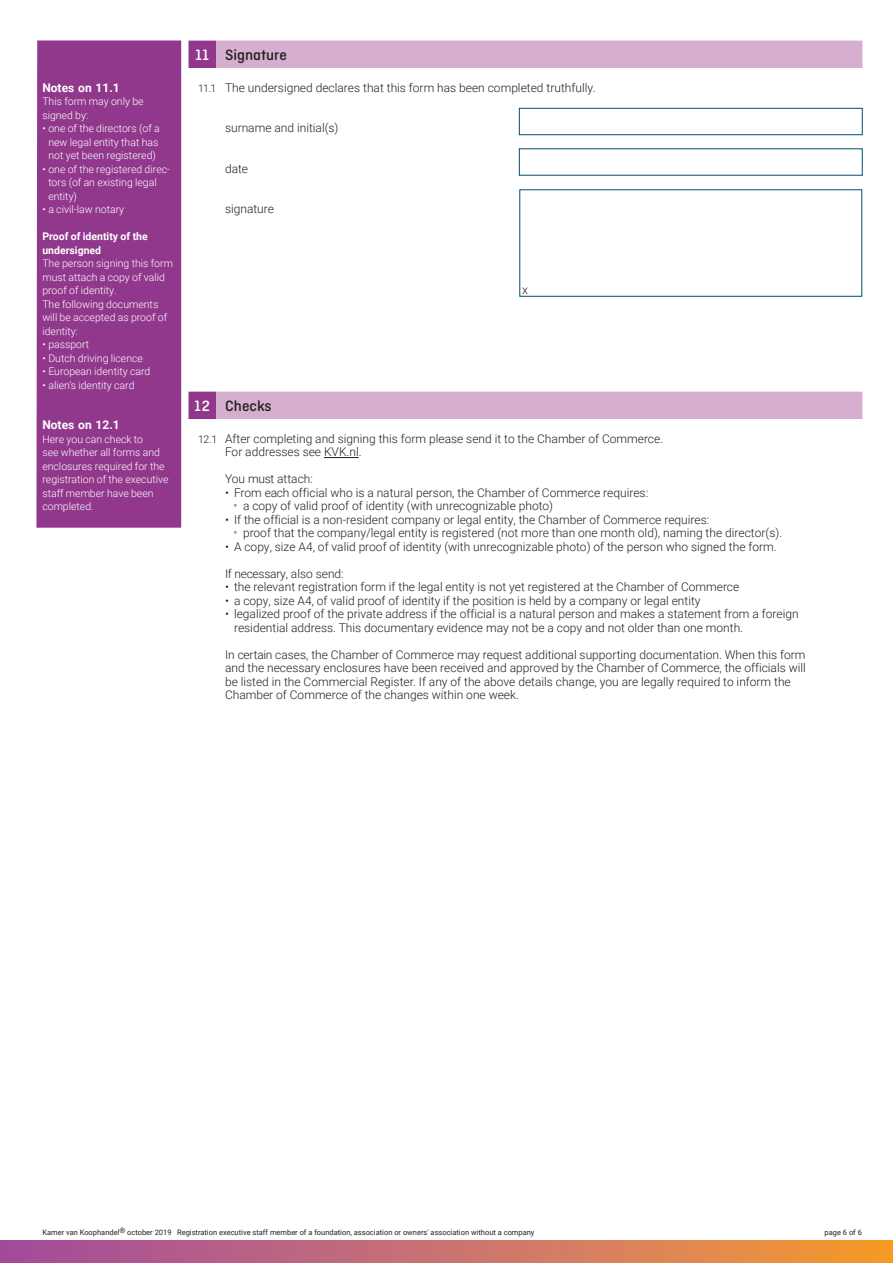
<style>
.page{position:relative;width:893px;height:1263px;background:#fff}
.page>*{position:absolute;margin:0;border:0;box-sizing:border-box;transform-origin:0 0}
.hoofdstuk_titel{font:500 15.75px "Ciutadella Rounded";color:#231f20}
.hoofdstuk_titel_numm{font:500 15.75px "Ciutadella Rounded";color:#fff}
.bullets_1{font:300 12px/13.5px "Roboto";color:#231f20}
.brood{font:300 12px/13.5px "Roboto";color:#231f20}
.bullets_2{font:300 12px "Roboto";color:#231f20}
.selectievraag{font:300 12px "Roboto";color:#231f20}
.toelichting_kopje{font:700 12px "Roboto";color:#fff}
.brood-2{font:300 12px "Roboto";letter-spacing:-.02em;color:#231f20}
.toelichting_brood{font:300 10.5px/13.5px "Roboto";color:#fff}
.toelichting_brood-2{font:700 10.5px/13.5px "Roboto";color:#fff}
.t1{font:7.5px "Roboto";color:#231f20}
.s1{font-size:10.5px}
</style>
<div class="page">
<div style="left:0;top:1240px;width:893px;height:23px;background:linear-gradient(to right,#a14ba4,#f49a34)"></div>
<div style="left:36px;top:41px;width:145px;height:487px;background:#91388c"></div>
<div style="left:519px;top:108px;width:343px;height:27px;background:#fff;border:1px solid #004e71"></div>
<div style="left:216px;top:41px;width:646px;height:27px;background:#d6aed0"></div>
<div style="left:216px;top:392px;width:646px;height:26px;background:#d6aed0"></div>
<div style="left:216px;top:392px;width:646px;height:27px;border:1px solid #d6aed0"></div>
<hr style="left:324px;top:457px;width:35px;height:1px;background:#231f20">
<div style="left:189px;top:41px;width:26px;height:27px;background:#91388c"></div>
<div style="left:189px;top:41px;width:27px;height:27px;border:1px solid #91388c"></div>
<div style="left:189px;top:392px;width:26px;height:26px;background:#91388c"></div>
<div style="left:189px;top:392px;width:27px;height:27px;border:1px solid #91388c"></div>
<p class="toelichting_kopje" style="left:42px;top:79px;width:79px">Notes on 11.1</p>
<p class="toelichting_brood" style="left:42px;top:94px;width:103px">This form may only be signed by:</p>
<p class="toelichting_brood" style="left:42px;top:121px;width:119px;text-align:center">• one of the directors (of a new legal entity that has not yet been registered)</p>
<p class="toelichting_brood" style="left:48px;top:162px;width:123px;text-indent:-6px">• one of the registered direc&shy;tors (of an existing legal entity)</p>
<p class="toelichting_brood" style="left:42px;top:202px;width:83px">• a civil-law notary</p>
<p class="toelichting_brood-2" style="left:42px;top:229px;width:107px">Proof of identity of the undersigned</p>
<p class="toelichting_brood" style="left:42px;top:256px;width:132px">The person signing this form must attach a copy of valid proof of identity.<br>The following documents will be accepted as proof of identity:</p>
<p class="toelichting_brood" style="left:42px;top:337px;width:48px">• passport</p>
<p class="toelichting_brood" style="left:42px;top:351px;width:102px">• Dutch driving licence</p>
<p class="toelichting_brood" style="left:42px;top:364px;width:110px">• European identity card</p>
<p class="toelichting_brood" style="left:42px;top:378px;width:94px">• alien’s identity card</p>
<h3 class="hoofdstuk_titel" style="left:225px;top:46px;width:63px">Signature</h3>
<h4 class="selectievraag" style="left:198px;top:79px;width:399px"><span class="s1">11.1</span> The undersigned declares that this form has been completed truthfully.</h4>
<p class="brood" style="left:225px;top:121px;width:115px">surname and initial(s)</p>
<p class="brood" style="left:225px;top:161px;width:25px">date</p>
<p class="brood" style="left:225px;top:202px;width:51px">signature</p>
<h3 class="hoofdstuk_titel_numm" style="left:195px;top:46px;width:15px">11</h3>
<h3 class="hoofdstuk_titel_numm" style="left:194px;top:397px;width:17px">12</h3>
<h3 class="hoofdstuk_titel" style="left:225px;top:397px;width:48px">Checks</h3>
<p class="brood" style="left:522px;top:283px;width:7px">x</p>
<p class="toelichting_kopje" style="left:42px;top:416px;width:79px">Notes on 12.1</p>
<p class="toelichting_brood" style="left:42px;top:432px;width:128px">Here you can check to<br>see whether all forms and enclosures required for the registration of the executive staff member have been completed.</p>
<h4 class="selectievraag" style="left:198px;top:430px;width:467px"><span class="s1">12.1</span> After completing and signing this form please send it to the Chamber of Commerce.</h4>
<p class="brood" style="left:225px;top:445px;width:138px">For addresses see KVK.nl.</p>
<p class="brood" style="left:225px;top:472px;width:90px">You must attach:</p>
<p class="bullets_1" style="left:225px;top:485px;width:425px">• From each official who is a natural person, the Chamber of Commerce requires:</p>
<p class="bullets_2" style="left:234px;top:497px;width:321px">⸰ a copy of valid proof of identity (with unrecognizable photo)</p>
<p class="bullets_1" style="left:225px;top:512px;width:486px">• If the official is a non-resident company or legal entity, the Chamber of Commerce requires:</p>
<p class="bullets_2" style="left:234px;top:524px;width:550px">⸰ proof that the company/legal entity is registered (not more than one month old), naming the director(s).</p>
<p class="bullets_1" style="left:225px;top:539px;width:553px">• A copy, size A4, of valid proof of identity (with unrecognizable photo) of the person who signed the form.</p>
<p class="brood-2" style="left:225px;top:565px;width:120px">If necessary, also send:</p>
<p class="bullets_1" style="left:225px;top:580px;width:516px">• the relevant registration form if the legal entity is not yet registered at the Chamber of Commerce</p>
<p class="bullets_1" style="left:225px;top:593px;width:477px">• a copy, size A4, of valid proof of identity if the position is held by a company or legal entity</p>
<p class="bullets_1" style="left:234px;top:607px;width:566px;text-indent:-9px">• legalized proof of the private address if the official is a natural person and makes a statement from a foreign residential address. This documentary evidence may not be a copy and not older than one month.</p>
<p class="brood" style="left:225px;top:647px;width:582px">In certain cases, the Chamber of Commerce may request additional supporting documentation. When this form and the necessary enclosures have been received and approved by the Chamber of Commerce, the officials will be listed in the Commercial Register. If any of the above details change, you are legally required to inform the Chamber of Commerce of the changes within one week.</p>
<p class="t1" style="left:42px;top:1227px;width:494px">Kamer van Koophandel® october 2019 Registration executive staff member of a foundation, association or owners' association without a company</p>
<p class="t1" style="left:825px;top:1227px;width:39px">page 6 of 6</p>
</div>
